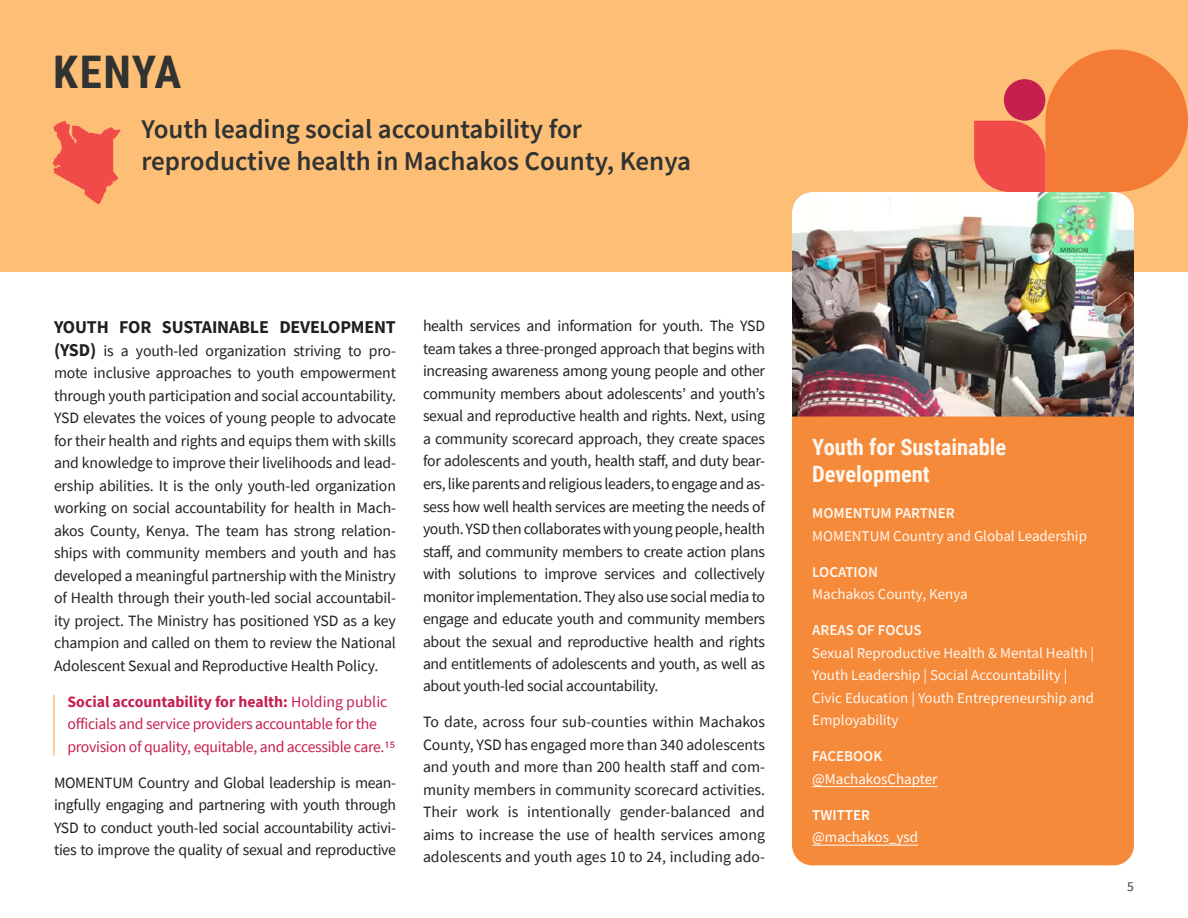
<style>
.page{position:relative;width:1188px;height:918px;background:#fff}
.page>*{position:absolute;margin:0;border:0;box-sizing:border-box;transform-origin:0 0}
.t1{font:700 45px "Roboto Condensed";letter-spacing:.03em;color:#313332}
.t2{font:600 27px/32.4px "Source Sans Pro";color:#313332}
.t3{font:700 22.5px/27px "Roboto Condensed";color:#fff8f1}
.t4{font:700 18px "Source Sans Pro";letter-spacing:-.01em;color:#231f20}
.t5{font:15.75px/22.5px "Source Sans Pro";letter-spacing:-.02em;color:#231f20;text-align:justify}
.Callout{font:15.75px/22.5px "Source Sans Pro";letter-spacing:-.02em;color:#c51f4f}
.P__BODY_RAG_SM{font:15px/22.5px "Source Sans Pro";color:#fff8f1}
.t6{font:600 15px "Source Sans Pro";color:#fff8f1}
.P__BODY_RAG_SM-2{font:15px "Source Sans Pro";color:#fff}
.t7{font:600 15px "Source Sans Pro";color:#fff}
.t8{font:13.5px "Source Sans Pro";color:#313332}
.s1{font-weight:700;font-size:18px}
.s2{font-weight:700}
</style>
<div class="page">
<div style="left:0;top:0;width:1188px;height:271px;background:#fdbf75"></div>
<svg style="left:974px;top:49px;width:214px;height:143px"></svg>
<div style="left:1004px;top:79px;width:41px;height:42px;background:#c51f4f;border-radius:50%"></div>
<img style="left:792px;top:192px;width:342px;height:225px">
<div style="left:792px;top:417px;width:342px;height:448px;background:#f68a3b"></div>
<hr style="left:812px;top:786px;width:125px;height:1px;background:#fff">
<hr style="left:812px;top:845px;width:106px;height:1px;background:#fff">
<hr style="left:53px;top:695px;width:2px;height:60px;background:#fdbf75">
<svg style="left:53px;top:121px;width:68px;height:83px"></svg>
<h1 class="t1" style="left:53px;top:40px;width:130px">KENYA</h1>
<h2 class="t2" style="left:141px;top:112px;width:551px">Youth leading social accountability for reproductive health in Machakos County, Kenya</h2>
<p class="t4" style="left:54px;top:315px;width:343px">YOUTH FOR SUSTAINABLE DEVELOPMENT</p>
<p class="t5" style="left:54px;top:339px;width:344px"><span class="s1">(YSD)</span> is a youth-led organization striving to pro&shy;mote inclusive approaches to youth empowerment through youth participation and social accountability.<br>YSD elevates the voices of young people to advocate for their health and rights and equips them with skills and knowledge to improve their livelihoods and lead&shy;ership abilities. It is the only youth-led organization working on social accountability for health in Mach&shy;akos County, Kenya. The team has strong relation&shy;ships with community members and youth and has developed a meaningful partnership with the Ministry of Health through their youth-led social accountabil&shy;ity project. The Ministry has positioned YSD as a key champion and called on them to review the National Adolescent Sexual and Reproductive Health Policy.</p>
<p class="Callout" style="left:68px;top:690px;width:329px"><span class="s2">Social accountability for health:</span> Holding public officials and service providers accountable for the provision of quality, equitable, and accessible care.15</p>
<p class="t5" style="left:54px;top:771px;width:344px">MOMENTUM Country and Global leadership is mean&shy;ingfully engaging and partnering with youth through YSD to conduct youth-led social accountability activi&shy;ties to improve the quality of sexual and reproductive</p>
<p class="t5" style="left:423px;top:315px;width:344px">health services and information for youth. The YSD team takes a three-pronged approach that begins with increasing awareness among young people and other community members about adolescents’ and youth’s sexual and reproductive health and rights. Next, using a community scorecard approach, they create spaces for adolescents and youth, health staff, and duty bear&shy;ers, like parents and religious leaders, to engage and as&shy;sess how well health services are meeting the needs of youth. YSD then collaborates with young people, health staff, and community members to create action plans with solutions to improve services and collectively monitor implementation. They also use social media to engage and educate youth and community members about the sexual and reproductive health and rights and entitlements of adolescents and youth, as well as about youth-led social accountability.</p>
<p class="t5" style="left:423px;top:711px;width:344px">To date, across four sub-counties within Machakos County, YSD has engaged more than 340 adolescents and youth and more than 200 health staff and com&shy;munity members in community scorecard activities.<br>Their work is intentionally gender-balanced and aims to increase the use of health services among adolescents and youth ages 10 to 24, including ado-</p>
<h1 class="t3" style="left:812px;top:433px;width:196px">Youth for Sustainable<br>Development</h1>
<h2 class="t6" style="left:812px;top:503px;width:144px">MOMENTUM PARTNER</h2>
<p class="P__BODY_RAG_SM" style="left:812px;top:524px;width:276px">MOMENTUM Country and Global Leadership</p>
<h2 class="t6" style="left:812px;top:562px;width:67px">LOCATION</h2>
<p class="P__BODY_RAG_SM" style="left:812px;top:583px;width:157px">Machakos County, Kenya</p>
<h2 class="t6" style="left:812px;top:620px;width:111px">AREAS OF FOCUS</h2>
<p class="P__BODY_RAG_SM" style="left:812px;top:641px;width:283px">Sexual Reproductive Health &amp; Mental Health | Youth Leadership | Social Accountability | Civic Education | Youth Entrepreneurship and Employability</p>
<h2 class="t6" style="left:812px;top:746px;width:72px">FACEBOOK</h2>
<p class="P__BODY_RAG_SM-2" style="left:812px;top:769px;width:127px">@MachakosChapter</p>
<h2 class="t7" style="left:812px;top:805px;width:59px">TWITTER</h2>
<p class="P__BODY_RAG_SM-2" style="left:812px;top:828px;width:107px">@machakos_ysd</p>
<p class="t8" style="left:1127px;top:878px;width:8px">5</p>
</div>
